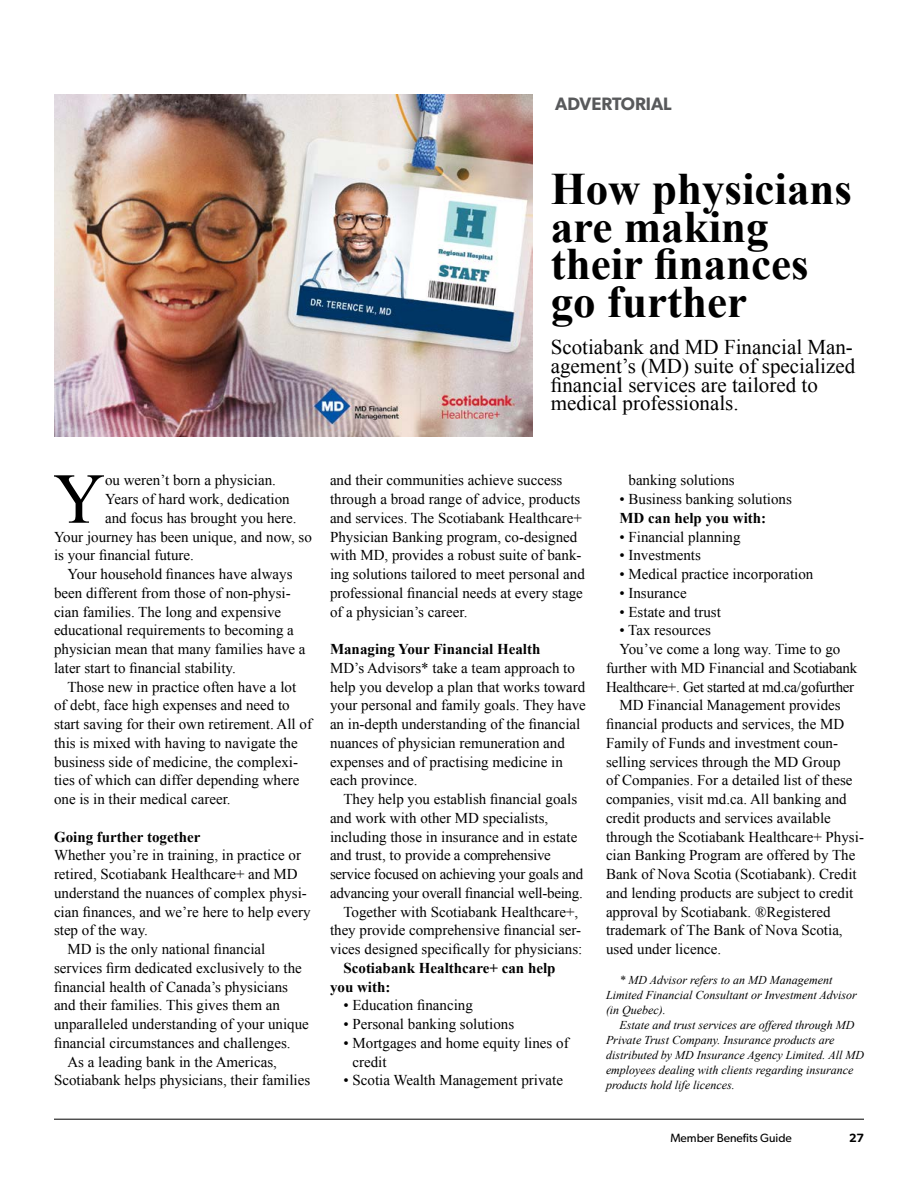
<style>
.page{position:relative;width:918px;height:1188px;background:#fff}
.page>*{position:absolute;margin:0;border:0;box-sizing:border-box;transform-origin:0 0}
.t1{font:71.7px "Times New Roman";color:#000}
.t2{font:700 45px/37.5px "Times New Roman";color:#000}
.t3{font:21px/18.8px "Times New Roman";color:#000}
.hed_2{font:600 18px "Gibson";color:#58595b}
.t4{font:15px/18.8px "Times New Roman";color:#000}
.t5{font:15px "Times New Roman";letter-spacing:-.02em;color:#000}
.t6{font:700 15px/18.8px "Times New Roman";color:#000}
.t7{font:italic 12px/15px "Times New Roman";color:#000}
.t8{font:12px "Gibson";color:#000}
.t9{font:600 12px "Gibson";color:#000}
</style>
<div class="page">
<hr style="left:54px;top:1119px;width:810px;height:1px;background:#000">
<img style="left:54px;top:94px;width:479px;height:342px">
<p class="hed_2" style="left:555px;top:93px;width:118px">ADVERTORIAL</p>
<p class="t2" style="left:551px;top:169px;width:303px">How physicians are making their finances go further</p>
<h3 class="t3" style="left:551px;top:337px;width:306px">Scotiabank and MD Financial Man&shy;agement’s (MD) suite of specialized financial services are tailored to medical professionals.</h3>
<h1 class="t1" style="left:53px;top:451px;width:53px">Y</h1>
<p class="t4" style="left:105px;top:471px;width:172px">ou weren’t born a physician.</p>
<p class="t4" style="left:105px;top:489px;width:186px">Years of hard work, dedication</p>
<p class="t4" style="left:105px;top:508px;width:193px">and focus has brought you here.</p>
<p class="t4" style="left:54px;top:527px;width:259px">Your journey has been unique, and now, so</p>
<p class="t4" style="left:54px;top:546px;width:141px">is your financial future.</p>
<p class="t4" style="left:68px;top:564px;width:227px">Your household finances have always</p>
<p class="t4" style="left:54px;top:583px;width:238px">been different from those of non-physi-</p>
<p class="t4" style="left:54px;top:602px;width:229px">cian families. The long and expensive</p>
<p class="t4" style="left:54px;top:621px;width:241px">educational requirements to becoming a</p>
<p class="t4" style="left:54px;top:639px;width:253px">physician mean that many families have a</p>
<p class="t4" style="left:54px;top:658px;width:183px">later start to financial stability.</p>
<p class="t4" style="left:68px;top:677px;width:230px">Those new in practice often have a lot</p>
<p class="t4" style="left:54px;top:696px;width:237px">of debt, face high expenses and need to</p>
<p class="t4" style="left:54px;top:714px;width:260px">start saving for their own retirement. All of</p>
<p class="t4" style="left:54px;top:733px;width:245px">this is mixed with having to navigate the</p>
<p class="t4" style="left:54px;top:752px;width:246px">business side of medicine, the complexi-</p>
<p class="t4" style="left:54px;top:771px;width:247px">ties of which can differ depending where</p>
<p class="t4" style="left:54px;top:789px;width:178px">one is in their medical career.</p>
<p class="t6" style="left:54px;top:827px;width:148px">Going further together</p>
<p class="t4" style="left:54px;top:846px;width:249px">Whether you’re in training, in practice or</p>
<p class="t4" style="left:54px;top:864px;width:245px">retired, Scotiabank Healthcare+ and MD</p>
<p class="t4" style="left:54px;top:883px;width:254px">understand the nuances of complex physi-</p>
<p class="t4" style="left:54px;top:902px;width:258px">cian finances, and we’re here to help every</p>
<p class="t4" style="left:54px;top:921px;width:95px">step of the way.</p>
<p class="t4" style="left:68px;top:939px;width:199px">MD is the only national financial</p>
<p class="t4" style="left:54px;top:958px;width:249px">services firm dedicated exclusively to the</p>
<p class="t4" style="left:54px;top:977px;width:236px">financial health of Canada’s physicians</p>
<p class="t4" style="left:54px;top:996px;width:227px">and their families. This gives them an</p>
<p class="t4" style="left:54px;top:1014px;width:256px">unparalleled understanding of your unique</p>
<p class="t4" style="left:54px;top:1033px;width:238px">financial circumstances and challenges.</p>
<p class="t4" style="left:68px;top:1052px;width:211px">As a leading bank in the Americas,</p>
<p class="t4" style="left:54px;top:1071px;width:258px">Scotiabank helps physicians, their families</p>
<p class="t4" style="left:330px;top:471px;width:256px">and their communities achieve success through a broad range of advice, products and services. The Scotiabank Healthcare+ Physician Banking program, co-designed with MD, provides a robust suite of bank&shy;ing solutions tailored to meet personal and professional financial needs at every stage of a physician’s career.</p>
<p class="t6" style="left:330px;top:639px;width:212px">Managing Your Financial Health</p>
<p class="t4" style="left:330px;top:658px;width:257px">MD’s Advisors* take a team approach to help you develop a plan that works toward your personal and family goals. They have an in-depth understanding of the financial nuances of physician remuneration and expenses and of practising medicine in each province.</p>
<p class="t4" style="left:344px;top:789px;width:235px">They help you establish financial goals</p>
<p class="t4" style="left:330px;top:808px;width:220px">and work with other MD specialists,</p>
<p class="t4" style="left:330px;top:827px;width:249px">including those in insurance and in estate</p>
<p class="t4" style="left:330px;top:846px;width:222px">and trust, to provide a comprehensive</p>
<p class="t5" style="left:330px;top:864px;width:255px">service focused on achieving your goals and</p>
<p class="t5" style="left:330px;top:883px;width:254px">advancing your overall financial well-being.</p>
<p class="t4" style="left:344px;top:902px;width:236px">Together with Scotiabank Healthcare+,</p>
<p class="t4" style="left:330px;top:921px;width:253px">they provide comprehensive financial ser-</p>
<p class="t4" style="left:330px;top:939px;width:254px">vices designed specifically for physicians:</p>
<p class="t6" style="left:330px;top:958px;width:227px;text-indent:14px">Scotiabank Healthcare+ can help you with:</p>
<p class="t4" style="left:344px;top:996px;width:131px">• Education financing</p>
<p class="t4" style="left:344px;top:1014px;width:172px">• Personal banking solutions</p>
<p class="t4" style="left:353px;top:1033px;width:218px;text-indent:-9px">• Mortgages and home equity lines of credit</p>
<p class="t4" style="left:344px;top:1071px;width:221px">• Scotia Wealth Management private</p>
<p class="t4" style="left:629px;top:471px;width:108px">banking solutions</p>
<p class="t4" style="left:620px;top:489px;width:174px">• Business banking solutions</p>
<p class="t6" style="left:620px;top:508px;width:148px">MD can help you with:</p>
<p class="t4" style="left:620px;top:527px;width:123px">• Financial planning</p>
<p class="t4" style="left:620px;top:546px;width:83px">• Investments</p>
<p class="t4" style="left:620px;top:564px;width:195px">• Medical practice incorporation</p>
<p class="t4" style="left:620px;top:583px;width:69px">• Insurance</p>
<p class="t4" style="left:620px;top:602px;width:103px">• Estate and trust</p>
<p class="t4" style="left:620px;top:621px;width:93px">• Tax resources</p>
<p class="t4" style="left:620px;top:639px;width:222px">You’ve come a long way. Time to go</p>
<p class="t4" style="left:606px;top:658px;width:253px">further with MD Financial and Scotiabank</p>
<p class="t5" style="left:606px;top:676px;width:250px">Healthcare+. Get started at md.ca/gofurther</p>
<p class="t4" style="left:620px;top:696px;width:223px">MD Financial Management provides</p>
<p class="t4" style="left:606px;top:714px;width:240px">financial products and services, the MD</p>
<p class="t4" style="left:606px;top:733px;width:234px">Family of Funds and investment coun-</p>
<p class="t4" style="left:606px;top:752px;width:236px">selling services through the MD Group</p>
<p class="t4" style="left:606px;top:771px;width:248px">of Companies. For a detailed list of these</p>
<p class="t4" style="left:606px;top:789px;width:242px">companies, visit md.ca. All banking and</p>
<p class="t4" style="left:606px;top:808px;width:226px">credit products and services available</p>
<p class="t4" style="left:606px;top:827px;width:259px">through the Scotiabank Healthcare+ Physi-</p>
<p class="t4" style="left:606px;top:846px;width:251px">cian Banking Program are offered by The</p>
<p class="t4" style="left:606px;top:864px;width:252px">Bank of Nova Scotia (Scotiabank). Credit</p>
<p class="t4" style="left:606px;top:883px;width:249px">and lending products are subject to credit</p>
<p class="t4" style="left:606px;top:902px;width:226px">approval by Scotiabank. ®Registered</p>
<p class="t4" style="left:606px;top:921px;width:238px">trademark of The Bank of Nova Scotia,</p>
<p class="t4" style="left:606px;top:939px;width:117px">used under licence.</p>
<p class="t7" style="left:606px;top:972px;width:252px;text-indent:14px">* MD Advisor refers to an MD Management<br>Limited Financial Consultant or Investment Advisor (in Quebec).</p>
<p class="t7" style="left:606px;top:1017px;width:259px;text-indent:14px">Estate and trust services are offered through MD Private Trust Company. Insurance products are distributed by MD Insurance Agency Limited. All MD employees dealing with clients regarding insurance products hold life licences.</p>
<p class="t8" style="left:670px;top:1130px;width:123px">Member Benefits Guide</p>
<p class="t9" style="left:849px;top:1130px;width:16px">27</p>
</div>
